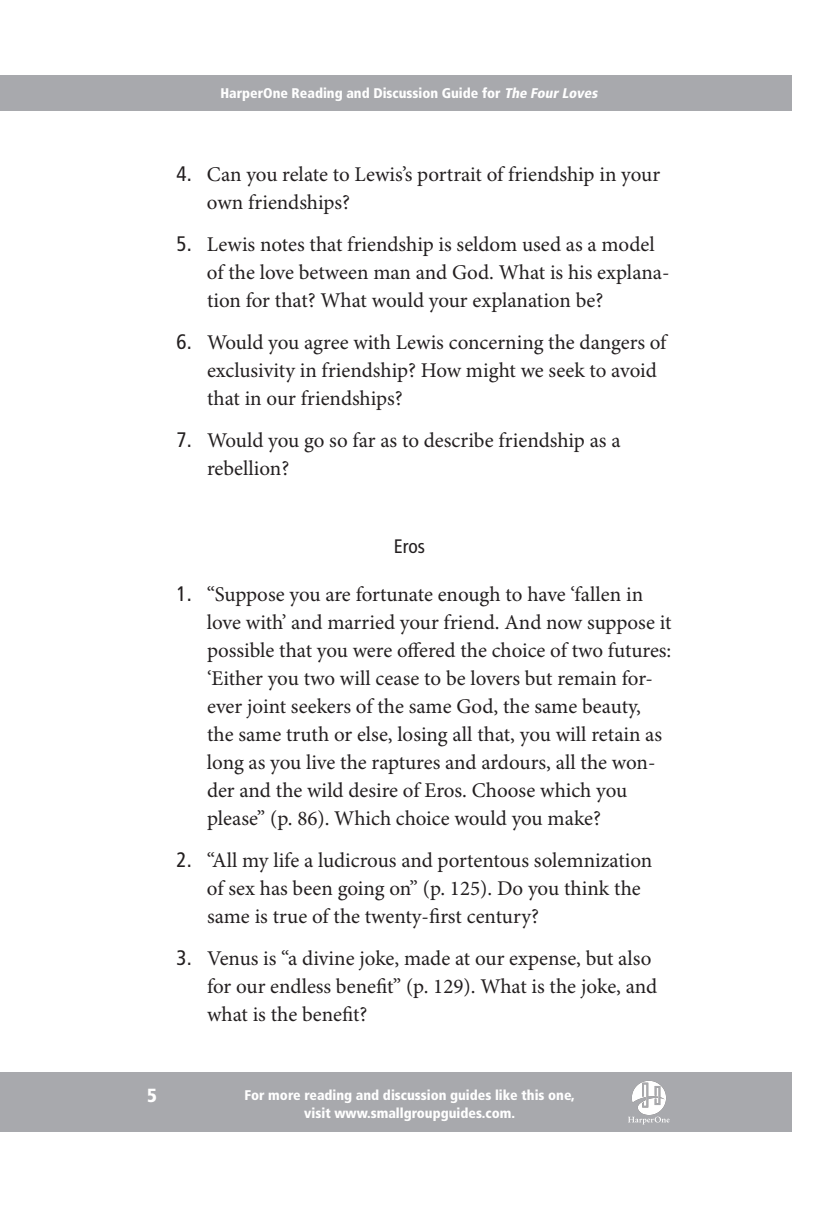
<style>
.page{position:relative;width:819px;height:1206px;background:#fff}
.page>*{position:absolute;margin:0;border:0;box-sizing:border-box;transform-origin:0 0}
.t1{font:21px/28px "Minion Pro";letter-spacing:-.005em;color:#231f20}
.t2{font:condensed 19.6px "Frutiger";color:#231f20}
.t3{font:900 condensed 19px "Frutiger";color:#fff}
.t4{font:900 condensed 14px/18px "Frutiger";color:#fff;text-align:center}
.s1{font-style:italic}
.s2{font-family:"Frutiger";font-stretch:condensed}
</style>
<div class="page">
<div style="left:0;top:1073px;width:27px;height:59px;background:#a8a9ad"></div>
<div style="left:27px;top:75px;width:765px;height:36px;background:#a8a9ad"></div>
<div style="left:0;top:75px;width:27px;height:36px;background:#a8a9ad"></div>
<div style="left:27px;top:1073px;width:765px;height:59px;background:#a8a9ad"></div>
<svg style="left:628px;top:1117px;width:42px;height:8px"></svg>
<img style="left:632px;top:1081px;width:34px;height:34px">
<p class="t4" style="left:220px;top:84px;width:381px">HarperOne Reading and Discussion Guide for <span class="s1">The FourLoves</span></p>
<p class="t1" style="left:207px;top:161px;width:455px;text-indent:-30px"><span class="s2">4.</span> Can you relate to Lewis’s portrait of friendship in your own friendships?</p>
<p class="t1" style="left:207px;top:231px;width:464px;text-indent:-30px"><span class="s2">5.</span> Lewis notes that friendship is seldom used as a model of the love between man and God. What is his explana&shy;tion for that? What would your explanation be?</p>
<p class="t1" style="left:207px;top:329px;width:461px;text-indent:-30px"><span class="s2">6.</span> Would you agree with Lewis concerning the dangers of exclusivity in friendship? How might we seek to avoid that in our friendships?</p>
<p class="t1" style="left:207px;top:427px;width:415px;text-indent:-30px"><span class="s2">7.</span> Would you go so far as to describe friendship as a rebellion?</p>
<p class="t2" style="left:394px;top:535px;width:33px">Eros</p>
<p class="t1" style="left:207px;top:581px;width:466px;text-indent:-30px"><span class="s2">1.</span> “Suppose you are fortunate enough to have ‘fallen in love with’ and married your friend. And now suppose it possible that you were offered the choice of two futures: ‘Either you two will cease to be lovers but remain for&shy;ever joint seekers of the same God, the same beauty, the same truth or else, losing all that, you will retain as long as you live the raptures and ardours, all the won&shy;der and the wild desire of Eros. Choose which you please” (p. 86). Which choice would you make?</p>
<p class="t1" style="left:207px;top:847px;width:447px;text-indent:-30px"><span class="s2">2.</span> “All my life a ludicrous and portentous solemnization of sex has been going on” (p. 125). Do you think the same is true of the twenty-first century?</p>
<p class="t1" style="left:207px;top:945px;width:452px;text-indent:-30px"><span class="s2">3.</span> Venus is “a divine joke, made at our expense, but also for our endless benefit” (p. 129). What is the joke, and what is the benefit?</p>
<p class="t3" style="left:147px;top:1084px;width:11px">5</p>
<p class="t4" style="left:245px;top:1086px;width:332px">For more reading and discussion guides like this one, visit www.smallgroupguides.com.</p>
</div>
